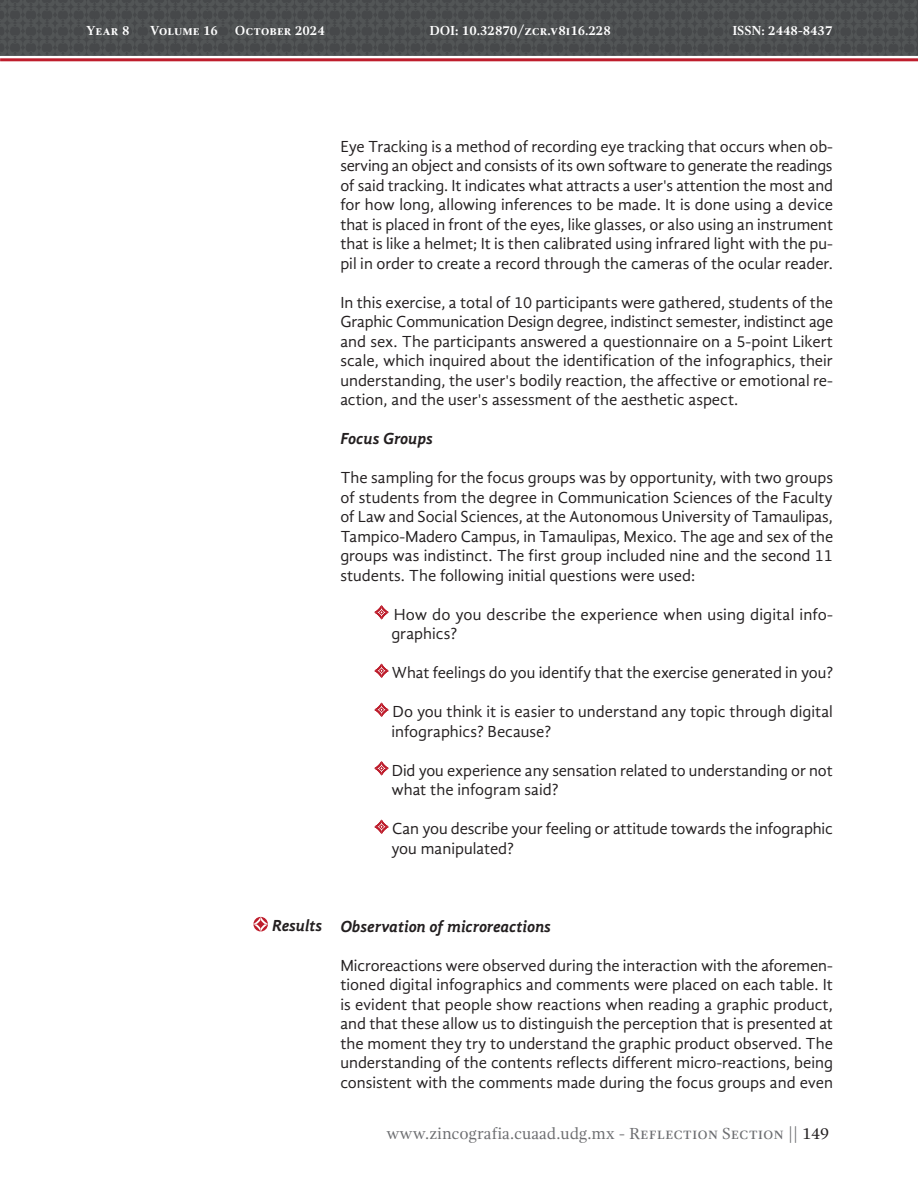
<style>
.page{position:relative;width:918px;height:1188px;background:#fff}
.page>*{position:absolute;margin:0;border:0;box-sizing:border-box;transform-origin:0 0}
.CUERPO{font:16.5px/19.5px "Gandhi Sans";color:#231f20;text-align:justify}
.t1{font:16.5px "Gandhi Serif";color:#6c6d70}
.CUERPO-2{font:italic 700 16.5px "Gandhi Sans";color:#231f20}
.ENCABEZADO_2{font:italic 700 16.5px "Gandhi Sans";color:#231f20}
.t2{font:700 13.5px "Gandhi Serif";color:#fff}
.s1{color:#231f20}
</style>
<div class="page">
<div style="left:0;top:0;width:918px;height:56px;background:#4c4f50"></div>
<hr style="left:0;top:58px;width:918px;height:3px;background:#be1d2c">
<svg style="left:374px;top:605px;width:15px;height:15px"></svg>
<svg style="left:374px;top:664px;width:15px;height:14px"></svg>
<svg style="left:374px;top:703px;width:15px;height:14px"></svg>
<svg style="left:374px;top:761px;width:15px;height:15px"></svg>
<svg style="left:374px;top:820px;width:15px;height:14px"></svg>
<svg style="left:253px;top:917px;width:15px;height:14px"></svg>
<p class="t2" style="left:86px;top:23px;width:45px">Year 8</p>
<p class="t2" style="left:150px;top:23px;width:70px">Volume 16</p>
<p class="t2" style="left:235px;top:23px;width:91px">October 2024</p>
<p class="t2" style="left:429px;top:23px;width:183px">DOI: 10.32870/zcr.v8i16.228</p>
<p class="t2" style="left:732px;top:23px;width:102px">ISSN: 2448-8437</p>
<p class="CUERPO" style="left:340px;top:136px;width:494px">Eye Tracking is a method of recording eye tracking that occurs when ob&shy;serving an object and consists of its own software to generate the readings of said tracking. It indicates what attracts a user's attention the most and for how long, allowing inferences to be made. It is done using a device that is placed in front of the eyes, like glasses, or also using an instrument that is like a helmet; It is then calibrated using infrared light with the pu&shy;pil in order to create a record through the cameras of the ocular reader.</p>
<p class="CUERPO" style="left:340px;top:292px;width:494px">In this exercise, a total of 10 participants were gathered, students of the Graphic Communication Design degree, indistinct semester, indistinct age and sex. The participants answered a questionnaire on a 5-point Likert scale, which inquired about the identification of the infographics, their understanding, the user's bodily reaction, the affective or emotional re&shy;action, and the user's assessment of the aesthetic aspect.</p>
<p class="CUERPO-2" style="left:340px;top:429px;width:94px">Focus Groups</p>
<p class="CUERPO" style="left:340px;top:468px;width:494px">The sampling for the focus groups was by opportunity, with two groups of students from the degree in Communication Sciences of the Faculty of Law and Social Sciences, at the Autonomous University of Tamaulipas, Tampico-Madero Campus, in Tamaulipas, Mexico. The age and sex of the groups was indistinct. The first group included nine and the second 11 students. The following initial questions were used:</p>
<p class="CUERPO" style="left:391px;top:604px;width:443px">How do you describe the experience when using digital info&shy;graphics?</p>
<p class="CUERPO" style="left:392px;top:663px;width:443px">What feelings do you identify that the exercise generated in you?</p>
<p class="CUERPO" style="left:391px;top:702px;width:443px">Do you think it is easier to understand any topic through digital infographics? Because?</p>
<p class="CUERPO" style="left:391px;top:760px;width:443px">Did you experience any sensation related to understanding or not what the infogram said?</p>
<p class="CUERPO" style="left:391px;top:819px;width:443px">Can you describe your feeling or attitude towards the infographic you manipulated?</p>
<p class="ENCABEZADO_2" style="left:272px;top:916px;width:52px">Results</p>
<p class="CUERPO-2" style="left:340px;top:916px;width:212px">Observation of microreactions</p>
<p class="CUERPO" style="left:340px;top:955px;width:494px">Microreactions were observed during the interaction with the aforemen&shy;tioned digital infographics and comments were placed on each table. It is evident that people show reactions when reading a graphic product, and that these allow us to distinguish the perception that is presented at the moment they try to understand the graphic product observed. The understanding of the contents reflects different micro-reactions, being consistent with the comments made during the focus groups and even</p>
<p class="t1" style="left:386px;top:1124px;width:444px">www.zincografia.cuaad.udg.mx - Reflection Section || <span class="s1">149</span></p>
</div>
